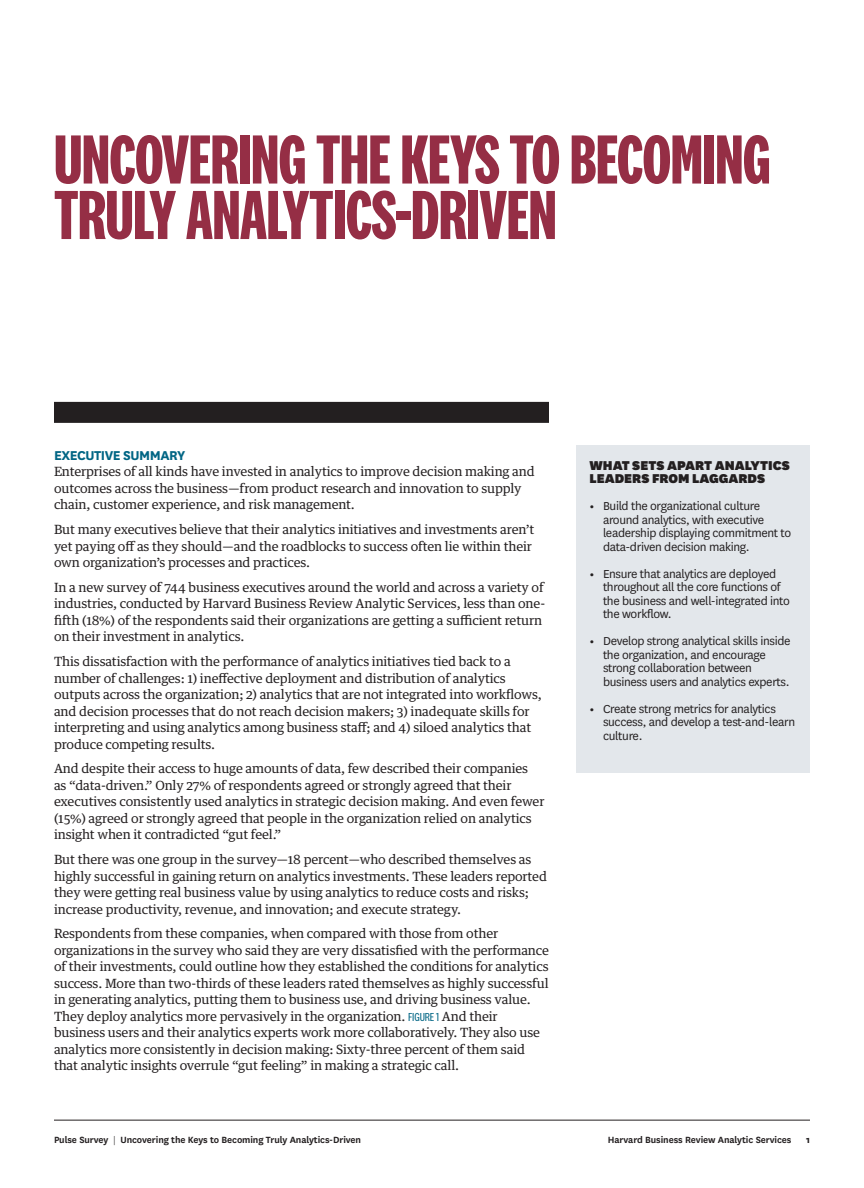
<style>
.page{position:relative;width:864px;height:1188px;background:#fff}
.page>*{position:absolute;margin:0;border:0;box-sizing:border-box;transform-origin:0 0}
.INT_TITLE{font:700 72px/55.5px "National 2 Compressed";letter-spacing:-.01em;color:#952e45}
.HIGHLIGHTS_B-HED{font:900 15px/13.5px "National HBR";color:#231f20}
.INT_C-HED{font:700 15px "National HBR";letter-spacing:-.03em;color:#016584}
.t1{font:13.5px/13.5px "National HBR";letter-spacing:-.025em;color:#231f20}
.INT_BODY{font:12.75px/16.5px "Guardian Text Egyp HBR";letter-spacing:-.01em;color:#231f20}
.t2{font:600 10.5px "National HBR";letter-spacing:-.01em;color:#231f20}
.t3{font:800 10.5px "National HBR";color:#231f20}
.s1{font-family:"National 2 Condensed";font-size:12px;color:#016584}
.s2{font-weight:300}
</style>
<div class="page">
<hr style="left:54px;top:1120px;width:756px;height:1px;background:#231f20">
<div style="left:576px;top:445px;width:234px;height:327px;background:#e3e7eb"></div>
<div style="left:54px;top:402px;width:495px;height:21px;background:#231f20"></div>
<p class="INT_TITLE" style="left:54px;top:131px;width:718px">UNCOVERING THE KEYS TO BECOMING<br>TRULY ANALYTICS-DRIVEN</p>
<p class="INT_C-HED" style="left:54px;top:445px;width:133px">EXECUTIVE SUMMARY</p>
<p class="INT_BODY" style="left:54px;top:462px;width:482px">Enterprises of all kinds have invested in analytics to improve decision making and outcomes across the business—from product research and innovation to supply chain, customer experience, and risk management.</p>
<p class="INT_BODY" style="left:54px;top:520px;width:482px">But many executives believe that their analytics initiatives and investments aren’t yet paying off as they should—and the roadblocks to success often lie within their own organization’s processes and practices.</p>
<p class="INT_BODY" style="left:54px;top:578px;width:493px">In a new survey of 744 business executives around the world and across a variety of industries, conducted by Harvard Business Review Analytic Services, less than one&shy;fifth (18%) of the respondents said their organizations are getting a sufficient return on their investment in analytics.</p>
<p class="INT_BODY" style="left:54px;top:652px;width:489px">This dissatisfaction with the performance of analytics initiatives tied back to a number of challenges: 1) ineffective deployment and distribution of analytics outputs across the organization; 2) analytics that are not integrated into workflows, and decision processes that do not reach decision makers; 3) inadequate skills for interpreting and using analytics among business staff; and 4) siloed analytics that produce competing results.</p>
<p class="INT_BODY" style="left:54px;top:759px;width:492px">And despite their access to huge amounts of data, few described their companies<br>as “data-driven.” Only 27% of respondents agreed or strongly agreed that their executives consistently used analytics in strategic decision making. And even fewer (15%) agreed or strongly agreed that people in the organization relied on analytics insight when it contradicted “gut feel.”</p>
<p class="INT_BODY" style="left:54px;top:850px;width:495px">But there was one group in the survey—18 percent—who described themselves as highly successful in gaining return on analytics investments. These leaders reported they were getting real business value by using analytics to reduce costs and risks; increase productivity, revenue, and innovation; and execute strategy.</p>
<p class="INT_BODY" style="left:54px;top:924px;width:497px">Respondents from these companies, when compared with those from other organizations in the survey who said they are very dissatisfied with the performance of their investments, could outline how they established the conditions for analytics success. More than two-thirds of these leaders rated themselves as highly successful in generating analytics, putting them to business use, and driving business value.<br>They deploy analytics more pervasively in the organization. <span class="s1">FIGURE 1</span> And their business users and their analytics experts work more collaboratively. They also use analytics more consistently in decision making: Sixty-three percent of them said that analytic insights overrule “gut feeling” in making a strategic call.</p>
<p class="HIGHLIGHTS_B-HED" style="left:590px;top:458px;width:202px">WHAT SETS APART ANALYTICS<br>LEADERS FROM LAGGARDS</p>
<p class="t1" style="left:603px;top:499px;width:190px;text-indent:-14px">• Build the organizational culture around analytics, with executive leadership displaying commitment to data-driven decision making.</p>
<p class="t1" style="left:603px;top:566px;width:188px;text-indent:-14px">• Ensure that analytics are deployed throughout all the core functions of the business and well-integrated into the workflow.</p>
<p class="t1" style="left:603px;top:634px;width:189px;text-indent:-14px">• Develop strong analytical skills inside the organization, and encourage strong collaboration between business users and analytics experts.</p>
<p class="t1" style="left:603px;top:701px;width:194px;text-indent:-14px">• Create strong metrics for analytics success, and develop a test-and-learn culture.</p>
<p class="t2" style="left:54px;top:1132px;width:309px">Pulse Survey <span class="s2">|</span> Uncovering the Keys to Becoming Truly Analytics-Driven</p>
<p class="t2" style="left:608px;top:1133px;width:185px">Harvard Business Review Analytic Services</p>
<p class="t3" style="left:806px;top:1133px;width:5px">1</p>
</div>
